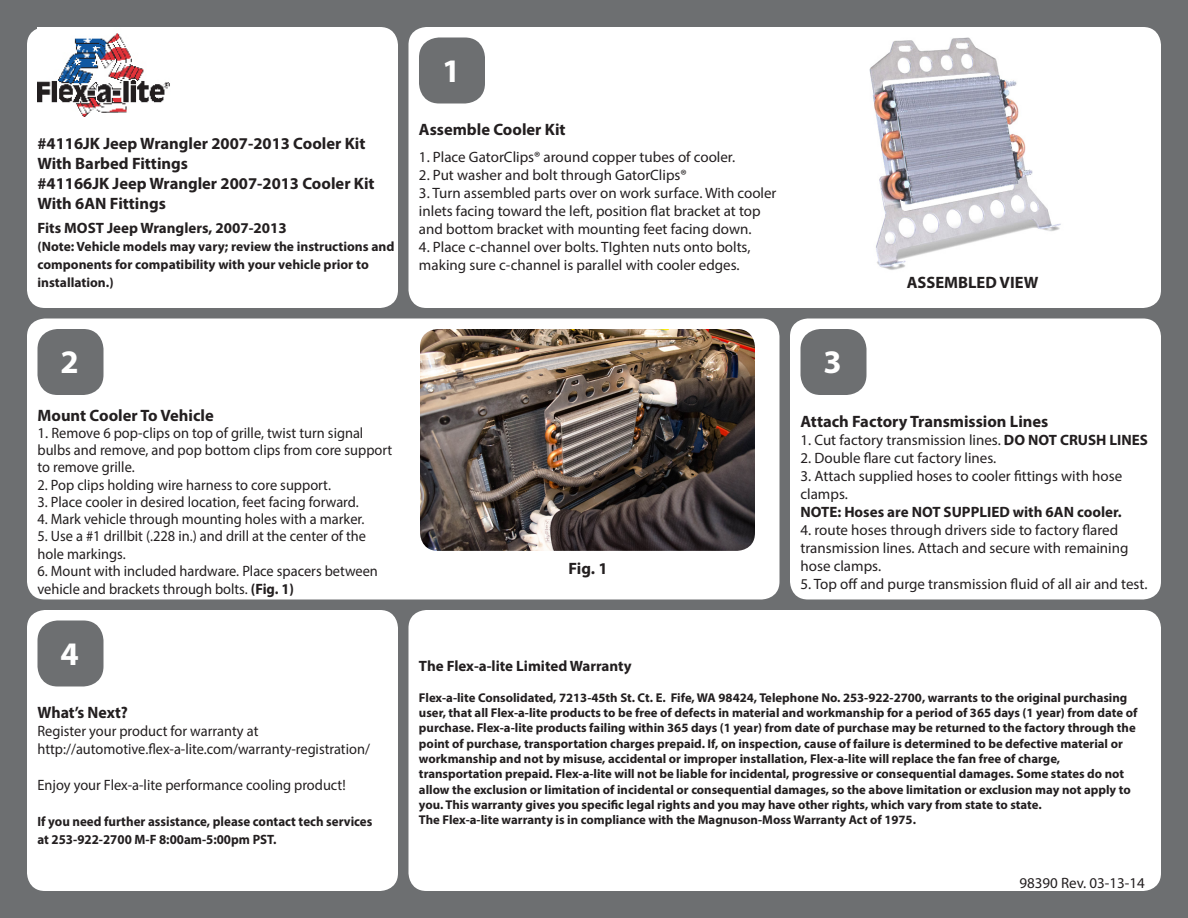
<style>
.page{position:relative;width:1188px;height:918px;background:#6d6f71}
.page>*{position:absolute;margin:0;border:0;box-sizing:border-box;transform-origin:0 0}
.t1{font:700 33px "Myriad Pro";color:#fff}
.t2{font:700 16.5px/19.8px "Myriad Pro";color:#231f20}
.t3{font:700 16.5px "Myriad Pro";color:#231f20;scale:.96 1}
.t4{font:15px/18px "Myriad Pro";color:#231f20}
.t5{font:15px/18px "Myriad Pro";color:#231f20;scale:.96 1}
.t6{font:700 15px "Myriad Pro";color:#231f20}
.t7{font:700 13.5px/18px "Myriad Pro";color:#231f20}
.t8{font:700 13.5px "Myriad Pro";color:#231f20;scale:.96 1}
.t9{font:700 12.75px "Myriad Pro";color:#231f20}
.s1{font-weight:700}
</style>
<div class="page">
<div style="left:27px;top:27px;width:371px;height:281px;background:#fff;border-radius:18px"></div>
<div style="left:408px;top:27px;width:753px;height:281px;background:#fff;border-radius:18px"></div>
<div style="left:27px;top:319px;width:753px;height:281px;background:#fff;border-radius:18px"></div>
<div style="left:27px;top:610px;width:371px;height:281px;background:#fff;border-radius:18px"></div>
<div style="left:408px;top:610px;width:753px;height:281px;background:#fff;border-radius:18px"></div>
<div style="left:421px;top:40px;width:62px;height:61px;background:#6d6f71;border-radius:18px"></div>
<div style="left:419px;top:38px;width:66px;height:66px;border:4px solid #6d6f71;border-radius:18px"></div>
<img style="left:38px;top:33px;width:132px;height:84px">
<div style="left:40px;top:331px;width:61px;height:62px;background:#6d6f71;border-radius:18px"></div>
<div style="left:38px;top:329px;width:66px;height:66px;border:4px solid #6d6f71;border-radius:18px"></div>
<div style="left:40px;top:623px;width:61px;height:61px;background:#6d6f71;border-radius:18px"></div>
<div style="left:38px;top:620px;width:66px;height:66px;border:4px solid #6d6f71;border-radius:18px"></div>
<img style="left:869px;top:38px;width:192px;height:232px">
<div style="left:790px;top:318px;width:371px;height:281px;background:#fff;border-radius:18px"></div>
<div style="left:803px;top:331px;width:61px;height:62px;background:#6d6f71;border-radius:18px"></div>
<div style="left:801px;top:329px;width:66px;height:66px;border:4px solid #6d6f71;border-radius:18px"></div>
<img style="left:420px;top:329px;width:335px;height:222px">
<p class="t2" style="left:38px;top:133px;width:329px">#4116JK Jeep Wrangler 2007-2013 Cooler Kit<br>With Barbed Fittings</p>
<p class="t2" style="left:38px;top:173px;width:339px">#41166JK Jeep Wrangler 2007-2013 Cooler Kit</p>
<p class="t2" style="left:38px;top:193px;width:130px">With 6AN Fittings</p>
<p class="t6" style="left:38px;top:218px;width:251px">Fits MOST Jeep Wranglers, 2007-2013</p>
<p class="t7" style="left:38px;top:237px;width:359px">(Note: Vehicle models may vary; review the instructions and components for compatibility with your vehicle prior to installation.)</p>
<p class="t1" style="left:61px;top:341px;width:20px">2</p>
<p class="t2" style="left:38px;top:405px;width:178px">Mount Cooler To Vehicle</p>
<p class="t4" style="left:38px;top:424px;width:356px;line-height:17.2px">1. Remove 6 pop-clips on top of grille, twist turn signal bulbs and remove, and pop bottom clips from core support to remove grille.</p>
<p class="t5" style="left:38px;top:475px;width:307px">2. Pop clips holding wire harness to core support.</p>
<p class="t5" style="left:38px;top:493px;width:336px">3. Place cooler in desired location, feet facing forward.</p>
<p class="t5" style="left:38px;top:510px;width:342px">4. Mark vehicle through mounting holes with a marker.</p>
<p class="t5" style="left:38px;top:527px;width:344px">5. Use a #1 drillbit (.228 in.) and drill at the center of the</p>
<p class="t5" style="left:38px;top:544px;width:93px">hole markings.</p>
<p class="t5" style="left:38px;top:562px;width:356px">6. Mount with included hardware. Place spacers between vehicle and brackets through bolts. <span class="s1">(Fig. 1)</span></p>
<p class="t1" style="left:61px;top:632px;width:20px">4</p>
<p class="t3" style="left:38px;top:702px;width:96px">What’s Next?</p>
<p class="t5" style="left:38px;top:722px;width:232px">Register your product for warranty at</p>
<p class="t5" style="left:38px;top:740px;width:348px">http://automotive.flex-a-lite.com/warranty-registration/</p>
<p class="t5" style="left:38px;top:776px;width:323px">Enjoy your Flex-a-lite performance cooling product!</p>
<p class="t8" style="left:38px;top:813px;width:350px">If you need further assistance, please contact tech services</p>
<p class="t8" style="left:38px;top:831px;width:251px">at 253-922-2700 M-F 8:00am-5:00pm PST.</p>
<p class="t1" style="left:442px;top:49px;width:20px">1</p>
<p class="t2" style="left:419px;top:119px;width:148px">Assemble Cooler Kit</p>
<p class="t4" style="left:419px;top:148px;width:318px">1. Place GatorClips® around copper tubes of cooler.</p>
<p class="t4" style="left:419px;top:166px;width:269px">2. Put washer and bolt through GatorClips®</p>
<p class="t4" style="left:419px;top:184px;width:359px">3. Turn assembled parts over on work surface. With cooler inlets facing toward the left, position flat bracket at top and bottom bracket with mounting feet facing down.</p>
<p class="t4" style="left:419px;top:238px;width:333px">4. Place c-channel over bolts. TIghten nuts onto bolts, making sure c-channel is parallel with cooler edges.</p>
<p class="t2" style="left:907px;top:272px;width:133px">ASSEMBLED VIEW</p>
<p class="t2" style="left:568px;top:558px;width:41px">Fig. 1</p>
<p class="t1" style="left:824px;top:341px;width:20px">3</p>
<p class="t2" style="left:801px;top:411px;width:249px">Attach Factory Transmission Lines</p>
<p class="t4" style="left:801px;top:431px;width:349px">1. Cut factory transmission lines. <span class="s1">DO NOT CRUSH LINES</span></p>
<p class="t4" style="left:801px;top:449px;width:197px">2. Double flare cut factory lines.</p>
<p class="t4" style="left:801px;top:467px;width:323px">3. Attach supplied hoses to cooler fittings with hose clamps.</p>
<p class="t6" style="left:801px;top:502px;width:323px">NOTE: Hoses are NOT SUPPLIED with 6AN cooler.</p>
<p class="t4" style="left:801px;top:521px;width:319px">4. route hoses through drivers side to factory flared</p>
<p class="t4" style="left:801px;top:539px;width:329px">transmission lines. Attach and secure with remaining hose clamps.</p>
<p class="t4" style="left:801px;top:575px;width:349px">5. Top off and purge transmission fluid of all air and test.</p>
<p class="t6" style="left:419px;top:656px;width:214px">The Flex-a-lite Limited Warranty</p>
<p class="t9" style="left:419px;top:689px;width:710px">Flex-a-lite Consolidated, 7213-45th St. Ct. E. Fife, WA 98424, Telephone No. 253-922-2700, warrants to the original purchasing</p>
<p class="t9" style="left:419px;top:705px;width:720px">user, that all Flex-a-lite products to be free of defects in material and workmanship for a period of 365 days (1 year) from date of</p>
<p class="t9" style="left:419px;top:720px;width:718px">purchase. Flex-a-lite products failing within 365 days (1 year) from date of purchase may be returned to the factory through the</p>
<p class="t9" style="left:419px;top:735px;width:705px">point of purchase, transportation charges prepaid. If, on inspection, cause of failure is determined to be defective material or</p>
<p class="t9" style="left:419px;top:750px;width:643px">workmanship and not by misuse, accidental or improper installation, Flex-a-lite will replace the fan free of charge,</p>
<p class="t9" style="left:419px;top:766px;width:707px">transportation prepaid. Flex-a-lite will not be liable for incidental, progressive or consequential damages. Some states do not</p>
<p class="t9" style="left:419px;top:781px;width:713px">allow the exclusion or limitation of incidental or consequential damages, so the above limitation or exclusion may not apply to</p>
<p class="t9" style="left:419px;top:796px;width:624px">you. This warranty gives you specific legal rights and you may have other rights, which vary from state to state.</p>
<p class="t9" style="left:419px;top:812px;width:499px">The Flex-a-lite warranty is in compliance with the Magnuson-Moss Warranty Act of 1975.</p>
<p class="t4" style="left:1019px;top:873px;width:127px">98390 Rev. 03-13-14</p>
</div>
